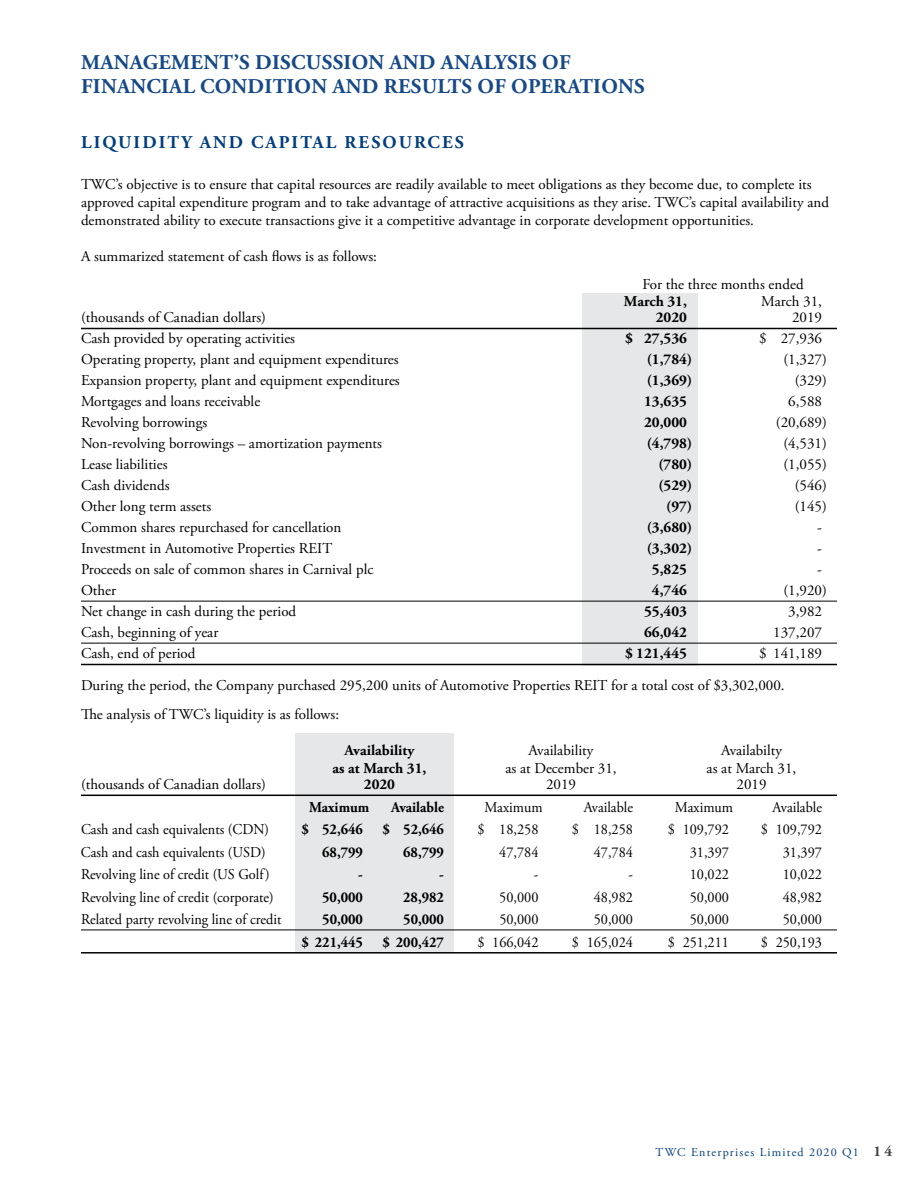
<style>
.page{position:relative;width:918px;height:1188px;background:#fff}
.page>*{position:absolute;margin:0;border:0;box-sizing:border-box;transform-origin:0 0}
.t1{font:700 21px/24px "Adobe Garamond Pro";letter-spacing:.015em;color:#164987}
.t2{font:700 18px "Adobe Garamond Pro";letter-spacing:.115em;color:#003e7e}
.t3{font:15px/18px "Adobe Garamond Pro";color:#000}
.t4{font:15px "Adobe Garamond Pro";color:#000;scale:.95 1}
.t5{font:700 15px "Adobe Garamond Pro";color:#000}
.t6{font:700 15px "Adobe Garamond Pro";color:#000;scale:.95 1}
.t7{font:12px "Adobe Garamond Pro";letter-spacing:.1em;color:#003e7e}
.s1{font-weight:700;font-size:15px;color:#414042}
</style>
<div class="page">
<div style="left:296px;top:733px;width:158px;height:220px;background:#e6e7e8"></div>
<div style="left:582px;top:293px;width:116px;height:372px;background:#e6e7e8"></div>
<hr style="left:81px;top:328px;width:756px;height:1px;background:#000">
<hr style="left:81px;top:601px;width:756px;height:1px;background:#000">
<hr style="left:81px;top:643px;width:756px;height:1px;background:#000">
<hr style="left:81px;top:664px;width:756px;height:1px;background:#000">
<hr style="left:81px;top:795px;width:756px;height:1px;background:#000">
<hr style="left:81px;top:930px;width:756px;height:1px;background:#000">
<hr style="left:81px;top:952px;width:756px;height:2px;background:#000">
<h1 class="t1" style="left:81px;top:51px;width:565px">MANAGEMENT’S DISCUSSION AND ANALYSIS OF<br>FINANCIAL CONDITION AND RESULTS OF OPERATIONS</h1>
<p class="t2" style="left:81px;top:132px;width:384px">LIQUIDITY AND CAPITAL RESOURCES</p>
<p class="t3" style="left:81px;top:175px;width:749px">TWC’s objective is to ensure that capital resources are readily available to meet obligations as they become due, to complete its approved capital expenditure program and to take advantage of attractive acquisitions as they arise. TWC’s capital availability and demonstrated ability to execute transactions give it a competitive advantage in corporate development opportunities.</p>
<p class="t3" style="left:81px;top:247px;width:298px">A summarized statement of cash flows is as follows:</p>
<p class="t3" style="left:642px;top:276px;width:163px">For the three months ended</p>
<p class="t5" style="left:624px;top:292px;width:65px">March 31,</p>
<p class="t3" style="left:761px;top:293px;width:62px">March 31,</p>
<p class="t3" style="left:81px;top:309px;width:187px">(thousands of Canadian dollars)</p>
<p class="t5" style="left:656px;top:309px;width:33px">2020</p>
<p class="t3" style="left:792px;top:309px;width:31px">2019</p>
<p class="t3" style="left:81px;top:330px;width:216px">Cash provided by operating activities</p>
<p class="t5" style="left:625px;top:330px;width:63px">$ 27,536</p>
<p class="t3" style="left:759px;top:330px;width:65px">$ 27,936</p>
<p class="t3" style="left:81px;top:351px;width:319px">Operating property, plant and equipment expenditures</p>
<p class="t5" style="left:647px;top:351px;width:47px">(1,784)</p>
<p class="t3" style="left:783px;top:351px;width:45px">(1,327)</p>
<p class="t3" style="left:81px;top:372px;width:320px">Expansion property, plant and equipment expenditures</p>
<p class="t5" style="left:647px;top:372px;width:47px">(1,369)</p>
<p class="t3" style="left:795px;top:372px;width:34px">(329)</p>
<p class="t3" style="left:81px;top:393px;width:181px">Mortgages and loans receivable</p>
<p class="t5" style="left:644px;top:393px;width:44px">13,635</p>
<p class="t3" style="left:788px;top:393px;width:35px">6,588</p>
<p class="t3" style="left:81px;top:414px;width:128px">Revolving borrowings</p>
<p class="t5" style="left:644px;top:414px;width:44px">20,000</p>
<p class="t3" style="left:776px;top:414px;width:52px">(20,689)</p>
<p class="t3" style="left:81px;top:435px;width:303px">Non-revolving borrowings – amortization payments</p>
<p class="t5" style="left:647px;top:435px;width:47px">(4,798)</p>
<p class="t3" style="left:783px;top:435px;width:45px">(4,531)</p>
<p class="t3" style="left:81px;top:456px;width:88px">Lease liabilities</p>
<p class="t5" style="left:659px;top:456px;width:35px">(780)</p>
<p class="t3" style="left:783px;top:456px;width:45px">(1,055)</p>
<p class="t3" style="left:81px;top:477px;width:90px">Cash dividends</p>
<p class="t5" style="left:659px;top:477px;width:35px">(529)</p>
<p class="t3" style="left:795px;top:477px;width:34px">(546)</p>
<p class="t3" style="left:81px;top:498px;width:132px">Other long term assets</p>
<p class="t5" style="left:666px;top:498px;width:27px">(97)</p>
<p class="t3" style="left:795px;top:498px;width:34px">(145)</p>
<p class="t3" style="left:81px;top:519px;width:262px">Common shares repurchased for cancellation</p>
<p class="t5" style="left:647px;top:519px;width:47px">(3,680)</p>
<p class="t3" style="left:817px;top:519px;width:6px">-</p>
<p class="t3" style="left:81px;top:540px;width:253px">Investment in Automotive Properties REIT</p>
<p class="t5" style="left:647px;top:540px;width:47px">(3,302)</p>
<p class="t3" style="left:817px;top:540px;width:6px">-</p>
<p class="t3" style="left:81px;top:561px;width:294px">Proceeds on sale of common shares in Carnival plc</p>
<p class="t5" style="left:652px;top:561px;width:37px">5,825</p>
<p class="t3" style="left:817px;top:561px;width:6px">-</p>
<p class="t3" style="left:81px;top:582px;width:37px">Other</p>
<p class="t5" style="left:652px;top:582px;width:37px">4,746</p>
<p class="t3" style="left:783px;top:582px;width:45px">(1,920)</p>
<p class="t3" style="left:81px;top:603px;width:217px">Net change in cash during the period</p>
<p class="t5" style="left:644px;top:603px;width:44px">55,403</p>
<p class="t3" style="left:788px;top:603px;width:35px">3,982</p>
<p class="t3" style="left:81px;top:624px;width:139px">Cash, beginning of year</p>
<p class="t5" style="left:644px;top:624px;width:44px">66,042</p>
<p class="t3" style="left:773px;top:624px;width:50px">137,207</p>
<p class="t3" style="left:81px;top:645px;width:116px">Cash, end of period</p>
<p class="t5" style="left:625px;top:645px;width:63px">$ 121,445</p>
<p class="t3" style="left:81px;top:638px;width:743px;line-height:31.5px;text-indent:678px">$ 141,189<br>During the period, the Company purchased 295,200 units of Automotive Properties REIT for a total cost of $3,302,000.</p>
<p class="t3" style="left:81px;top:705px;width:260px">The analysis of TWC’s liquidity is as follows:</p>
<p class="t5" style="left:345px;top:741px;width:71px">Availability</p>
<p class="t3" style="left:529px;top:741px;width:66px">Availability</p>
<p class="t3" style="left:721px;top:741px;width:63px">Availabilty</p>
<p class="t5" style="left:333px;top:759px;width:95px">as at March 31,</p>
<p class="t3" style="left:505px;top:759px;width:113px">as at December 31,</p>
<p class="t3" style="left:707px;top:759px;width:91px">as at March 31,</p>
<p class="t3" style="left:81px;top:776px;width:187px">(thousands of Canadian dollars)</p>
<p class="t5" style="left:364px;top:776px;width:33px">2020</p>
<p class="t3" style="left:546px;top:776px;width:31px">2019</p>
<p class="t3" style="left:737px;top:776px;width:31px">2019</p>
<p class="t6" style="left:309px;top:798px;width:65px">Maximum</p>
<p class="t6" style="left:391px;top:798px;width:57px">Available</p>
<p class="t4" style="left:485px;top:798px;width:63px">Maximum</p>
<p class="t4" style="left:584px;top:798px;width:53px">Available</p>
<p class="t4" style="left:675px;top:798px;width:63px">Maximum</p>
<p class="t4" style="left:773px;top:798px;width:53px">Available</p>
<p class="t4" style="left:81px;top:820px;width:200px">Cash and cash equivalents (CDN)</p>
<p class="t6" style="left:302px;top:821px;width:66px">$ 52,646</p>
<p class="t6" style="left:383px;top:821px;width:66px">$ 52,646</p>
<p class="t4" style="left:477px;top:820px;width:66px">$ 18,258</p>
<p class="t4" style="left:572px;top:820px;width:66px">$ 18,258</p>
<p class="t4" style="left:668px;top:820px;width:66px">$ 109,792</p>
<p class="t4" style="left:761px;top:820px;width:66px">$ 109,792</p>
<p class="t4" style="left:81px;top:843px;width:196px">Cash and cash equivalents (USD)</p>
<p class="t6" style="left:322px;top:843px;width:44px">68,799</p>
<p class="t6" style="left:403px;top:843px;width:44px">68,799</p>
<p class="t4" style="left:499px;top:843px;width:43px">47,784</p>
<p class="t4" style="left:594px;top:843px;width:43px">47,784</p>
<p class="t4" style="left:690px;top:843px;width:43px">31,397</p>
<p class="t4" style="left:783px;top:843px;width:43px">31,397</p>
<p class="t4" style="left:81px;top:865px;width:200px">Revolving line of credit (US Golf)</p>
<p class="t6" style="left:358px;top:866px;width:6px">-</p>
<p class="t6" style="left:439px;top:866px;width:6px">-</p>
<p class="t4" style="left:534px;top:865px;width:6px">-</p>
<p class="t4" style="left:628px;top:865px;width:6px">-</p>
<p class="t4" style="left:690px;top:865px;width:43px">10,022</p>
<p class="t4" style="left:783px;top:865px;width:43px">10,022</p>
<p class="t4" style="left:81px;top:888px;width:204px">Revolving line of credit (corporate)</p>
<p class="t6" style="left:322px;top:888px;width:44px">50,000</p>
<p class="t6" style="left:403px;top:888px;width:44px">28,982</p>
<p class="t4" style="left:499px;top:888px;width:43px">50,000</p>
<p class="t4" style="left:594px;top:888px;width:43px">48,982</p>
<p class="t4" style="left:690px;top:888px;width:43px">50,000</p>
<p class="t4" style="left:783px;top:888px;width:43px">48,982</p>
<p class="t4" style="left:81px;top:910px;width:213px">Related party revolving line of credit</p>
<p class="t6" style="left:322px;top:911px;width:44px">50,000</p>
<p class="t6" style="left:403px;top:911px;width:44px">50,000</p>
<p class="t4" style="left:499px;top:910px;width:43px">50,000</p>
<p class="t4" style="left:594px;top:910px;width:43px">50,000</p>
<p class="t4" style="left:690px;top:910px;width:43px">50,000</p>
<p class="t4" style="left:783px;top:910px;width:43px">50,000</p>
<p class="t6" style="left:302px;top:933px;width:66px">$ 221,445</p>
<p class="t6" style="left:383px;top:933px;width:66px">$ 200,427</p>
<p class="t4" style="left:477px;top:933px;width:66px">$ 166,042</p>
<p class="t4" style="left:572px;top:933px;width:66px">$ 165,024</p>
<p class="t4" style="left:668px;top:933px;width:66px">$ 251,211</p>
<p class="t4" style="left:761px;top:933px;width:66px">$ 250,193</p>
<p class="t7" style="left:656px;top:1145px;width:238px">TWC Enterprises Limited 2020 Q1 <span class="s1">14</span></p>
</div>
